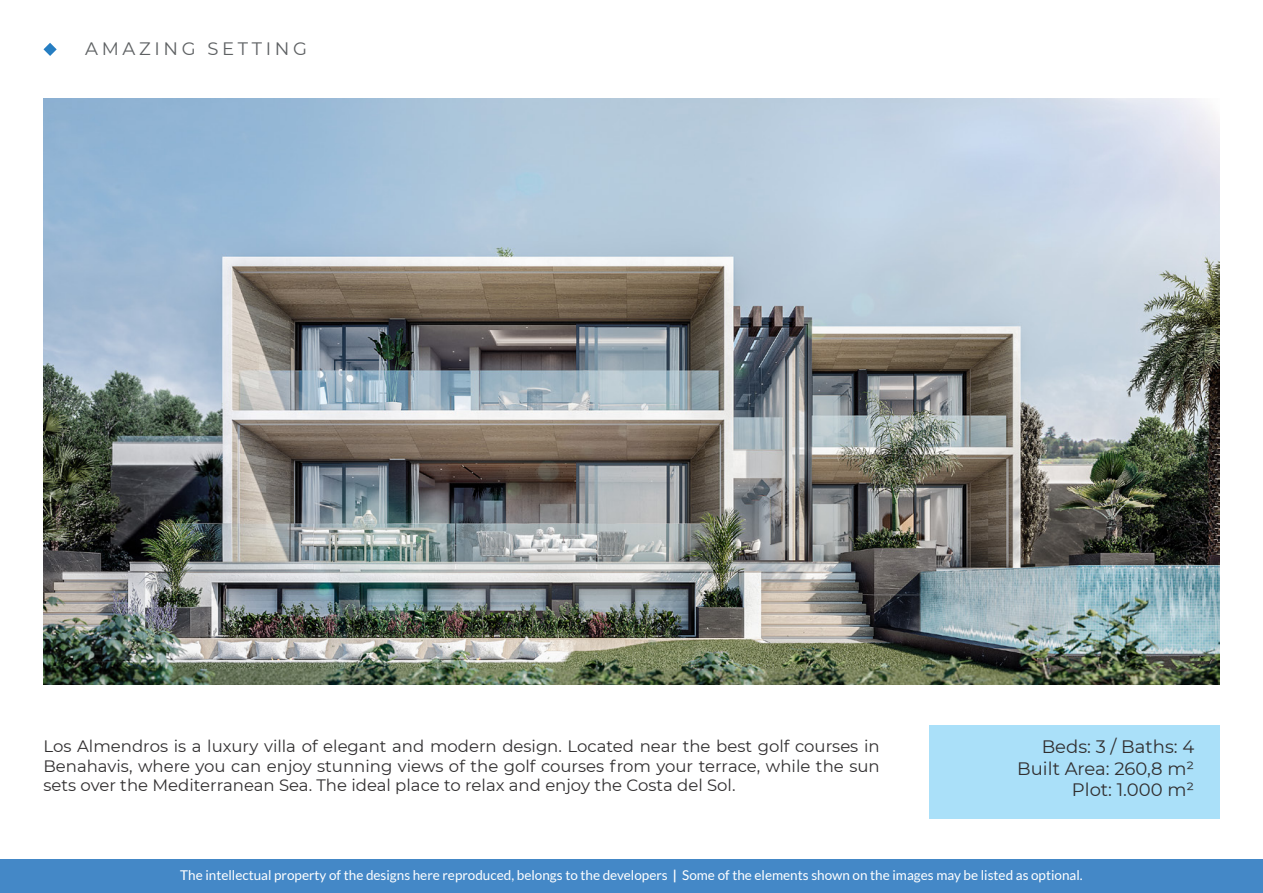
<style>
.page{position:relative;width:1263px;height:893px;background:#fff}
.page>*{position:absolute;margin:0;border:0;box-sizing:border-box;transform-origin:0 0}
.t1{font:18px "Montserrat";color:#312f30}
.t2{font:18px "Montserrat";letter-spacing:.2em;color:#5e6163}
.t3{font:16.5px/19.8px "Montserrat";color:#312f30;text-align:justify}
.t4{font:13.5px "Lato";color:#fff}
.s1{font-weight:700}
</style>
<div class="page">
<div style="left:0;top:859px;width:1263px;height:34px;background:#4488c7"></div>
<img style="left:43px;top:99px;width:1176px;height:585px">
<div style="left:929px;top:725px;width:290px;height:93px;background:#aae0f9"></div>
<svg style="left:43px;top:43px;width:14px;height:13px"></svg>
<p class="t2" style="left:85px;top:37px;width:223px">AMAZING SETTING</p>
<p class="t3" style="left:43px;top:735px;width:838px">Los Almendros is a luxury villa of elegant and modern design. Located near the best golf courses in Benahavis, where you can enjoy stunning views of the golf courses from your terrace, while the sun sets over the Mediterranean Sea. The ideal place to relax and enjoy the Costa del Sol.</p>
<p class="t1" style="left:1042px;top:734px;width:154px">Beds: 3 / Baths: 4</p>
<p class="t1" style="left:1017px;top:756px;width:178px">Built Area: 260,8 m²</p>
<p class="t1" style="left:1072px;top:778px;width:124px">Plot: 1.000 m²</p>
<p class="t4" style="left:180px;top:867px;width:904px">The intellectual property of the designs here reproduced, belongs to the developers <span class="s1">|</span> Some of the elements shown on the images may be listed as optional.</p>
</div>
